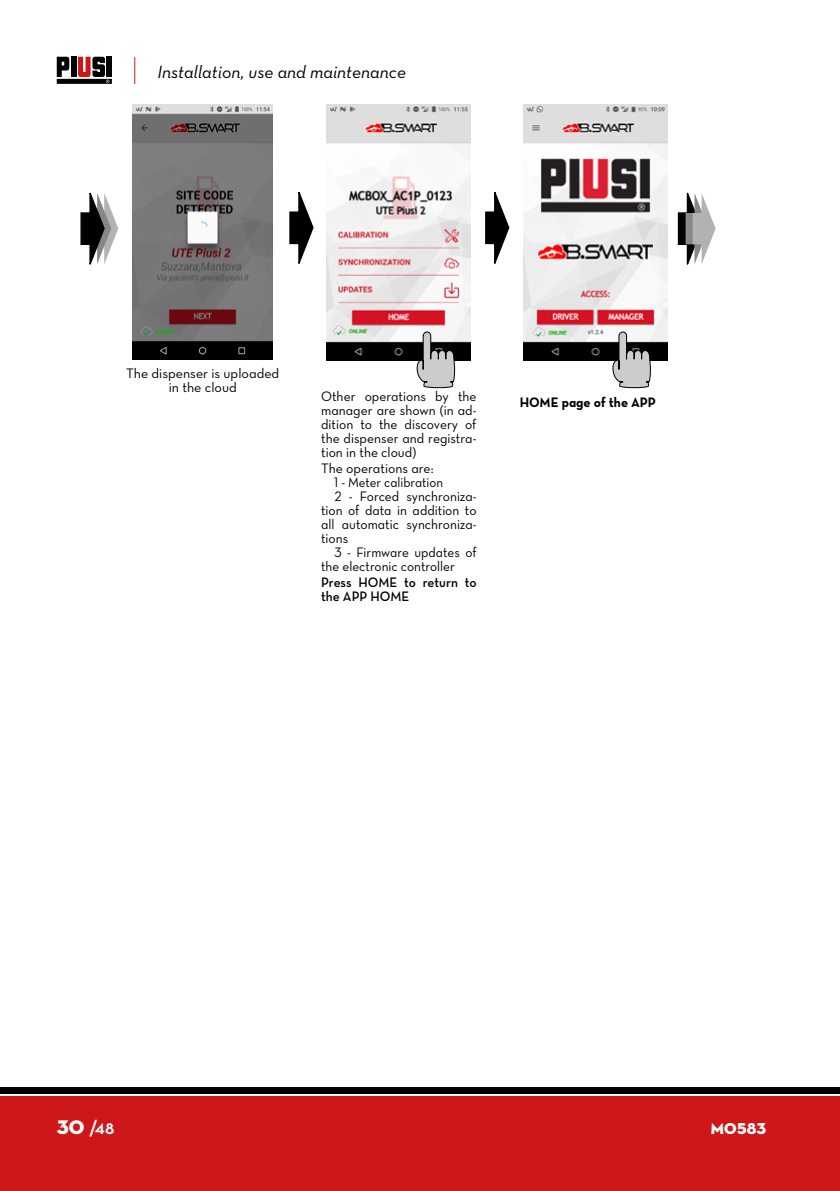
<style>
.page{position:relative;width:840px;height:1191px;background:#fff}
.page>*{position:absolute;margin:0;border:0;box-sizing:border-box;transform-origin:0 0}
.t1{font:700 20px "Neutraface Display";color:#fff}
.t2{font:18px "Neutraface Text Book Italic Alt";color:#000}
.t3{font:16px "Neutraface Display Titling";letter-spacing:.01em;color:#fff}
.t4{font:14px/14px "Neutraface Text Book Alt";color:#000;text-align:center}
.t5{font:14px "Neutraface Text Book Alt";color:#000;scale:.96 1}
.t6{font:14px "Neutraface Text Book Alt";color:#000;scale:.95 1}
.t7{font:14px/14px "Neutraface Text Demi Alt";color:#000;scale:.95 1}
.t8{font:14px "Neutraface Text Book Alt";color:#000;scale:.93 1}
.t9{font:14px "Neutraface Text Bold Alt";color:#000;scale:.95 1}
.s1{font-family:"Neutraface Display Titling";font-weight:400}
</style>
<div class="page">
<div style="left:0;top:1096px;width:839px;height:95px;background:#cd1719"></div>
<div style="left:0;top:1087px;width:839px;height:6px;background:#000"></div>
<div style="left:71px;top:57px;width:5px;height:20px;background:#000"></div>
<div style="left:107px;top:57px;width:5px;height:20px;background:#000"></div>
<svg style="left:57px;top:57px;width:12px;height:20px"></svg>
<div style="left:57px;top:79px;width:55px;height:5px;background:#000"></div>
<svg style="left:78px;top:57px;width:31px;height:26px"></svg>
<svg style="left:134px;top:57px;width:1px;height:27px"></svg>
<img style="left:132px;top:105px;width:140px;height:254px">
<img style="left:326px;top:105px;width:144px;height:255px">
<img style="left:523px;top:105px;width:144px;height:255px">
<svg style="left:289px;top:192px;width:25px;height:72px"></svg>
<svg style="left:485px;top:192px;width:25px;height:72px"></svg>
<svg style="left:415px;top:331px;width:41px;height:58px"></svg>
<svg style="left:611px;top:331px;width:40px;height:58px"></svg>
<svg style="left:677px;top:192px;width:38px;height:73px"></svg>
<svg style="left:80px;top:192px;width:38px;height:73px"></svg>
<p class="t2" style="left:157px;top:60px;width:250px">Installation, use and maintenance</p>
<p class="t4" style="left:126px;top:366px;width:155px">The dispenser is uploaded in the cloud</p>
<p class="t4" style="left:321px;top:389px;width:157px;text-align:justify">Other operations by the manager are shown (in ad&shy;dition to the discovery of the dispenser and registra&shy;tion in the cloud)</p>
<p class="t4" style="left:321px;top:461px;width:114px">The operations are:</p>
<p class="t8" style="left:334px;top:473px;width:119px">1 - Meter calibration</p>
<p class="t5" style="left:334px;top:487px;width:149px">2 - Forced synchroniza-</p>
<p class="t5" style="left:321px;top:501px;width:163px">tion of data in addition to</p>
<p class="t5" style="left:321px;top:515px;width:163px">all automatic synchroniza-</p>
<p class="t5" style="left:321px;top:529px;width:30px">tions</p>
<p class="t6" style="left:334px;top:543px;width:151px">3 - Firmware updates of</p>
<p class="t6" style="left:321px;top:557px;width:142px">the electronic controller</p>
<p class="t7" style="left:321px;top:575px;width:165px">Press HOME to return to the APP HOME</p>
<p class="t9" style="left:519px;top:393px;width:145px">HOME page of the APP</p>
<h1 class="t1" style="left:57px;top:1116px;width:59px"><span class="s1">30</span> /48</h1>
<p class="t3" style="left:710px;top:1118px;width:57px">M0583</p>
</div>
